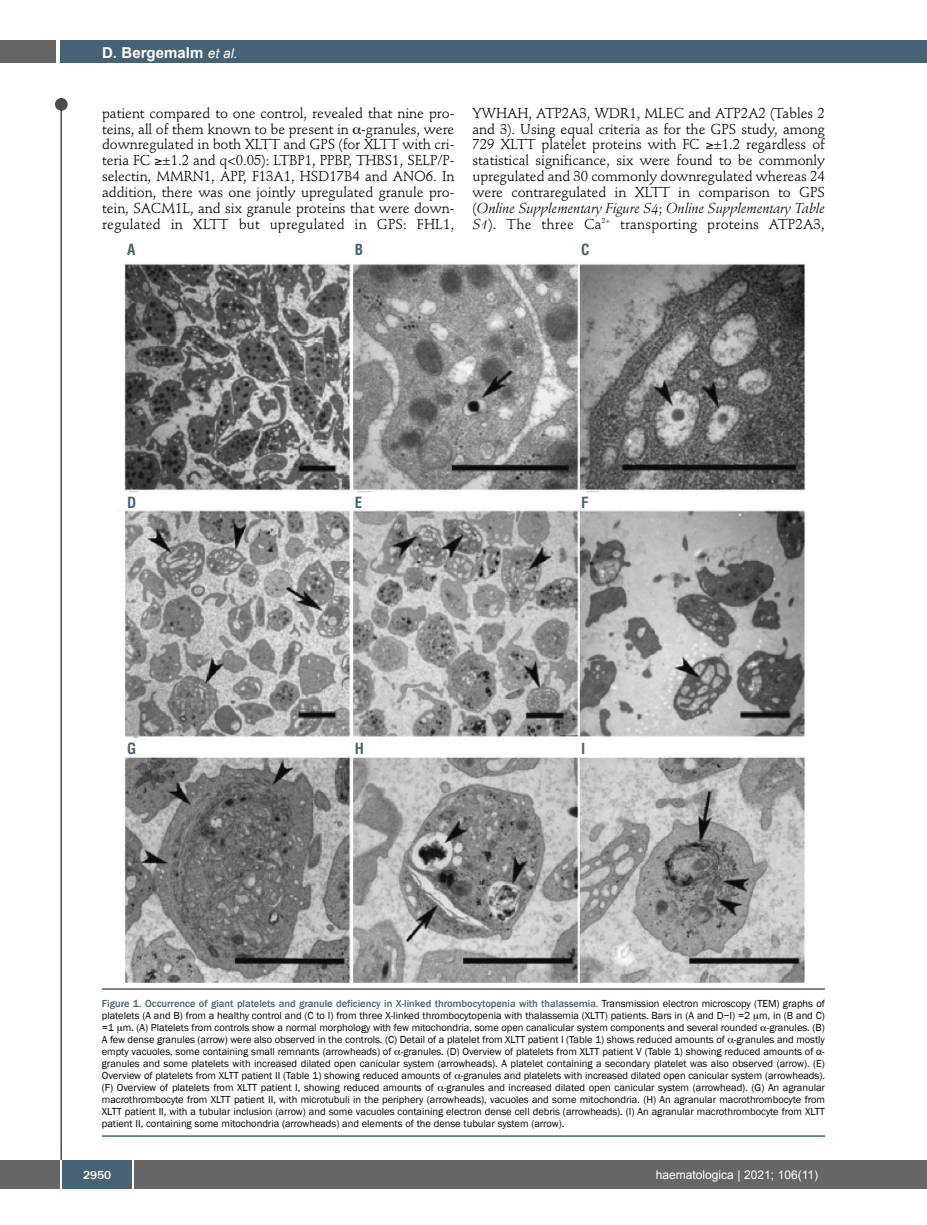
<style>
.page{position:relative;width:927px;height:1225px;background:#fff}
.page>*{position:absolute;margin:0;border:0;box-sizing:border-box;transform-origin:0 0}
.t1{font:700 15px "Arial";color:#fff}
.t2{font:700 condensed 15px "Helvetica";color:#466274}
.t3{font:14.25px/15.9px "Stempel Schneidler";letter-spacing:.015em;color:#000;text-align:justify}
.t4{font:12px "Arial";color:#fff}
.t5{font:500 12px "Franklin Gothic";color:#fff}
.t6{font:10.5px/12px "Franklin Gothic";letter-spacing:-.005em;color:#000;text-align:justify}
.s1{font-weight:400;font-style:italic;font-size:13.5px}
.s2{font-style:italic}
.s3{font-weight:500;color:#466274}
</style>
<div class="page">
<div style="left:911px;top:40px;width:16px;height:22px;background:#466274"></div>
<div style="left:910px;top:1160px;width:17px;height:28px;background:#666"></div>
<div style="left:55px;top:98px;width:13px;height:13px;background:#4d4d4d;border-radius:50%"></div>
<hr style="left:60px;top:101px;width:2px;height:1061px;background:#4d4d4d">
<div style="left:60px;top:40px;width:852px;height:22px;background:#466274"></div>
<div style="left:0;top:40px;width:56px;height:22px;background:#666"></div>
<div style="left:0;top:1160px;width:911px;height:28px;background:#666"></div>
<div style="left:62px;top:1160px;width:71px;height:28px;background:#466274"></div>
<hr style="left:60px;top:1160px;width:2px;height:28px;background:#fff">
<svg style="left:133px;top:1160px;width:1px;height:28px"></svg>
<img style="left:103px;top:263px;width:721px;height:727px">
<hr style="left:102px;top:988px;width:723px;height:1px;background:#466274">
<hr style="left:102px;top:1135px;width:723px;height:1px;background:#466274">
<h1 class="t1" style="left:102px;top:44px;width:137px">D. Bergemalm <span class="s1">et al.</span></h1>
<p class="t3" style="left:102px;top:106px;width:354px">patient compared to one control, revealed that nine pro&shy;teins, all of them known to be present in -granules, were downregulated in both XLTT and GPS (for XLTT with cri&shy;teria FC ≥±1.2 and q&lt;0.05): LTBP1, PPBP, THBS1, SELP/P&shy;selectin, MMRN1, APP, F13A1, HSD17B4 and ANO6. In addition, there was one jointly upregulated granule pro&shy;tein, SACM1L, and six granule proteins that were down&shy;regulated in XLTT but upregulated in GPS: FHL1,</p>
<p class="t3" style="left:472px;top:106px;width:354px">YWHAH, ATP2A3, WDR1, MLEC and ATP2A2 (Tables 2 and 3). Using equal criteria as for the GPS study, among 729 XLTT platelet proteins with FC ≥±1.2 regardless of statistical significance, six were found to be commonly upregulated and 30 commonly downregulated whereas 24 were contraregulated in XLTT in comparison to GPS (<span class="s2">Online Supplementary Figure S4</span>; <span class="s2">Online Supplementary Table S1</span>). The three Ca<sup>2+</sup> transporting proteins ATP2A3,</p>
<h1 class="t2" style="left:127px;top:244px;width:10px">A</h1>
<h1 class="t2" style="left:355px;top:244px;width:10px">B</h1>
<h1 class="t2" style="left:581px;top:244px;width:10px">C</h1>
<h1 class="t2" style="left:127px;top:496px;width:11px">D</h1>
<h1 class="t2" style="left:355px;top:496px;width:9px">E</h1>
<h1 class="t2" style="left:581px;top:496px;width:9px">F</h1>
<h1 class="t2" style="left:127px;top:743px;width:11px">G</h1>
<h1 class="t2" style="left:355px;top:743px;width:11px">H</h1>
<h1 class="t2" style="left:581px;top:743px;width:6px">I</h1>
<p class="t6" style="left:102px;top:997px;width:725px"><span class="s3">Figure 1. Occurrence of giant platelets and granule deficiency in X-linked thrombocytopenia with thalassemia.</span> Transmission electron microscopy (TEM) graphs of platelets (A and B) from a healthy control and (C to I) from three X-linked thrombocytopenia with thalassemia (XLTT) patients. Bars in (A and D−I) =2 m, in (B and C) =1 m. (A) Platelets from controls show a normal morphology with few mitochondria, some open canalicular system components and several rounded -granules. (B)<br>A few dense granules (arrow) were also observed in the controls. (C) Detail of a platelet from XLTT patient I (Table 1) shows reduced amounts of -granules and mostly empty vacuoles, some containing small remnants (arrowheads) of -granules. (D) Overview of platelets from XLTT patient V (Table 1) showing reduced amounts of α&shy;granules and some platelets with increased dilated open canicular system (arrowheads). A platelet containing a secondary platelet was also observed (arrow). (E)<br>Overview of platelets from XLTT patient II (Table 1) showing reduced amounts of -granules and platelets with increased dilated open canicular system (arrowheads). (F) Overview of platelets from XLTT patient I, showing reduced amounts of -granules and increased dilated open canicular system (arrowhead). (G) An agranular macrothrombocyte from XLTT patient II, with microtubuli in the periphery (arrowheads), vacuoles and some mitochondria. (H) An agranular macrothrombocyte from XLTT patient II, with a tubular inclusion (arrow) and some vacuoles containing electron dense cell debris (arrowheads). (I) An agranular macrothrombocyte from XLTT patient II, containing some mitochondria (arrowheads) and elements of the dense tubular system (arrow).</p>
<p class="t5" style="left:83px;top:1167px;width:30px">2950</p>
<p class="t4" style="left:656px;top:1168px;width:164px">haematologica | 2021; 106(11)</p>
</div>
